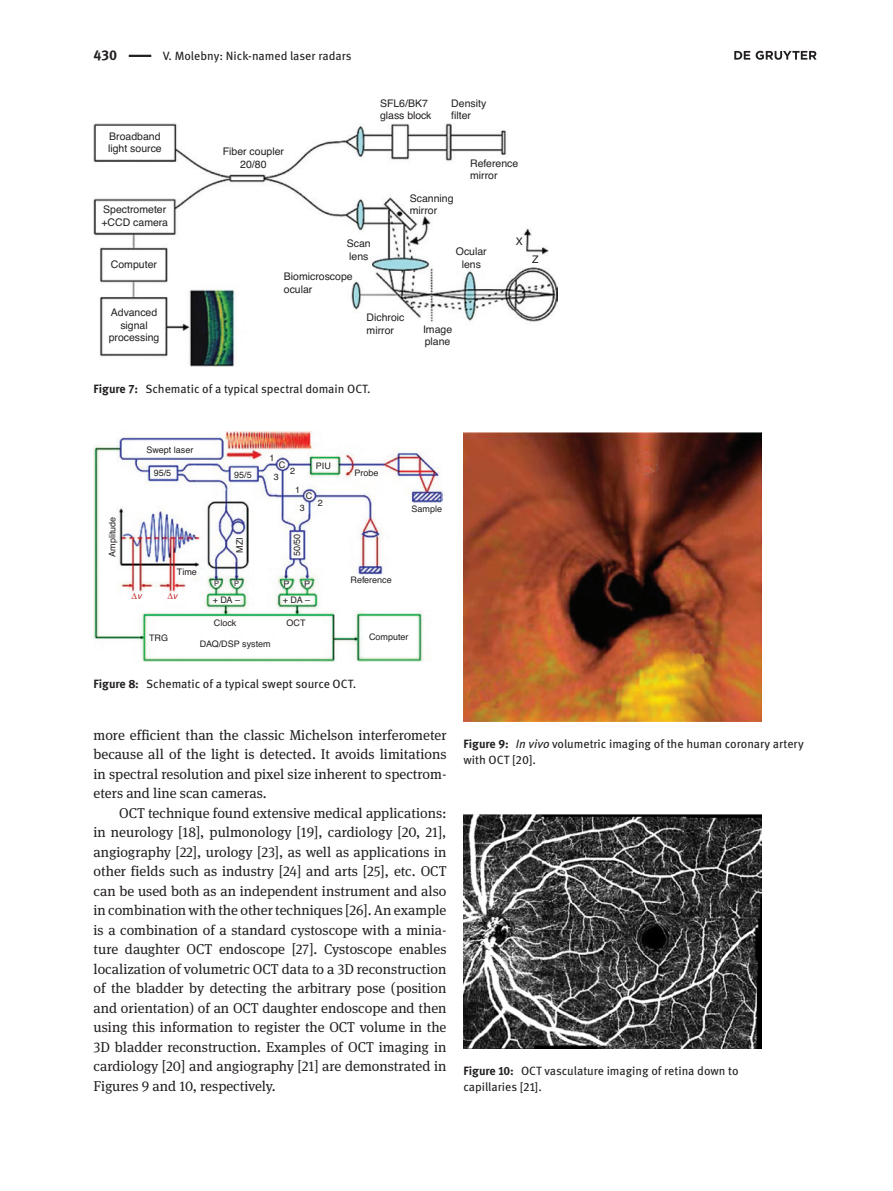
<style>
.page{position:relative;width:893px;height:1191px;background:#fff}
.page>*{position:absolute;margin:0;border:0;box-sizing:border-box;transform-origin:0 0}
.t1{font:14.25px/19.5px "DG Meta Serif Science";color:#231f20;text-align:justify}
.t2{font:700 14.25px "DG Meta Science";color:#231f20}
.t3{font:12px/16.5px "DG Meta Science";color:#231f20}
.t4{font:10.5px/12.6px "Helvetica";color:#231f20}
.t5{font:9px "Helvetica";color:#231f20}
.t6{font:italic 9px "Helvetica";color:#bf2328}
.t7{font:7.5px "Helvetica";color:#231f20}
.s1{font-weight:700}
.s2{font-style:italic}
</style>
<div class="page">
<hr style="left:129px;top:55px;width:22px;height:2px;background:#231f20">
<img style="left:94px;top:432px;width:348px;height:230px">
<img style="left:463px;top:432px;width:298px;height:289px">
<img style="left:463px;top:814px;width:298px;height:234px">
<img style="left:94px;top:123px;width:464px;height:243px">
<svg style="left:734px;top:51px;width:83px;height:9px"></svg>
<p class="t2" style="left:94px;top:44px;width:25px">430</p>
<p class="t3" style="left:163px;top:47px;width:190px">V. Molebny: Nick-named laser radars</p>
<p class="t4" style="left:108px;top:129px;width:55px">Broadband light source</p>
<p class="t4" style="left:101px;top:203px;width:68px">Spectrometer +CCD camera</p>
<p class="t4" style="left:111px;top:258px;width:48px">Computer</p>
<p class="t4" style="left:109px;top:306px;width:52px;text-align:center">Advanced signal processing</p>
<p class="t4" style="left:380px;top:97px;width:53px">SFL6/BK7 glass block</p>
<p class="t4" style="left:451px;top:97px;width:37px">Density filter</p>
<p class="t4" style="left:223px;top:145px;width:63px;text-align:center">Fiber coupler<br>20/80</p>
<p class="t4" style="left:410px;top:191px;width:45px">Scanning mirror</p>
<p class="t4" style="left:470px;top:156px;width:50px">Reference mirror</p>
<p class="t4" style="left:347px;top:237px;width:25px">Scan lens</p>
<p class="t4" style="left:456px;top:245px;width:32px;text-align:center">Ocular lens</p>
<p class="t4" style="left:516px;top:235px;width:9px">X</p>
<p class="t4" style="left:284px;top:270px;width:70px">Biomicroscope ocular</p>
<p class="t4" style="left:367px;top:311px;width:39px">Dichroic mirror</p>
<p class="t4" style="left:423px;top:322px;width:31px">Image plane</p>
<p class="t4" style="left:532px;top:252px;width:8px">Z</p>
<p class="t3" style="left:94px;top:380px;width:279px"><span class="s1">Figure 7:</span> Schematic of a typical spectral domain OCT.</p>
<p class="t5" style="left:107px;top:557px;width:42px;rotate:-90deg">Amplitude</p>
<p class="t5" style="left:146px;top:444px;width:49px">Swept laser</p>
<p class="t5" style="left:154px;top:467px;width:19px">95/5</p>
<p class="t5" style="left:177px;top:566px;width:21px">Time</p>
<p class="t6" style="left:132px;top:590px;width:12px">∆v</p>
<p class="t6" style="left:167px;top:590px;width:12px">∆v</p>
<p class="t5" style="left:234px;top:469px;width:19px">95/5</p>
<p class="t5" style="left:270px;top:452px;width:7px">1</p>
<p class="t5" style="left:279px;top:459px;width:8px">C</p>
<p class="t5" style="left:290px;top:466px;width:7px">2</p>
<p class="t5" style="left:274px;top:471px;width:7px">3</p>
<p class="t5" style="left:316px;top:460px;width:17px">PIU</p>
<p class="t5" style="left:295px;top:484px;width:7px">1</p>
<p class="t5" style="left:306px;top:490px;width:8px">C</p>
<p class="t5" style="left:318px;top:497px;width:7px">2</p>
<p class="t5" style="left:300px;top:502px;width:7px">3</p>
<p class="t5" style="left:234px;top:552px;width:17px;rotate:-90deg">MZI</p>
<p class="t5" style="left:291px;top:556px;width:24px;rotate:-90deg">50/50</p>
<p class="t5" style="left:284px;top:578px;width:8px">P</p>
<p class="t5" style="left:304px;top:578px;width:8px">P</p>
<p class="t7" style="left:214px;top:578px;width:7px">P</p>
<p class="t7" style="left:234px;top:578px;width:7px">P</p>
<p class="t5" style="left:213px;top:594px;width:29px">+ DA –</p>
<p class="t5" style="left:283px;top:594px;width:29px">+DA–</p>
<p class="t5" style="left:214px;top:617px;width:24px">Clock</p>
<p class="t5" style="left:287px;top:617px;width:20px">OCT</p>
<p class="t5" style="left:149px;top:632px;width:20px">TRG</p>
<p class="t5" style="left:200px;top:638px;width:72px">DAQ/DSP system</p>
<p class="t5" style="left:354px;top:467px;width:26px">Probe</p>
<p class="t5" style="left:412px;top:503px;width:32px">Sample</p>
<p class="t5" style="left:351px;top:574px;width:43px">Reference</p>
<p class="t5" style="left:369px;top:631px;width:41px">Computer</p>
<p class="t3" style="left:94px;top:675px;width:264px"><span class="s1">Figure 8:</span> Schematic of a typical swept source OCT.</p>
<p class="t1" style="left:94px;top:725px;width:354px">more efficient than the classic Michelson interferometer because all of the light is detected. It avoids limitations in spectral resolution and pixel size inherent to spectrom&shy;eters and line scan cameras.</p>
<p class="t1" style="left:94px;top:803px;width:354px;text-indent:26px">OCT technique found extensive medical applications: in neurology [18], pulmonology [19], cardiology [20, 21], angiography [22], urology [23], as well as applications in other fields such as industry [24] and arts [25], etc. OCT can be used both as an independent instrument and also in combination with the other techniques [26]. An example is a combination of a standard cystoscope with a minia&shy;ture daughter OCT endoscope [27]. Cystoscope enables localization of volumetric OCT data to a 3D reconstruction of the bladder by detecting the arbitrary pose (position and orientation) of an OCT daughter endoscope and then using this information to register the OCT volume in the 3D bladder reconstruction. Examples of OCT imaging in cardiology [20] and angiography [21] are demonstrated in Figures 9 and 10, respectively.</p>
<p class="t3" style="left:463px;top:735px;width:342px"><span class="s1">Figure 9:</span> <span class="s2">In vivo</span> volumetric imaging of the human coronary artery with OCT [20].</p>
<p class="t3" style="left:463px;top:1061px;width:277px"><span class="s1">Figure 10:</span> OCT vasculature imaging of retina down to capillaries [21].</p>
</div>
